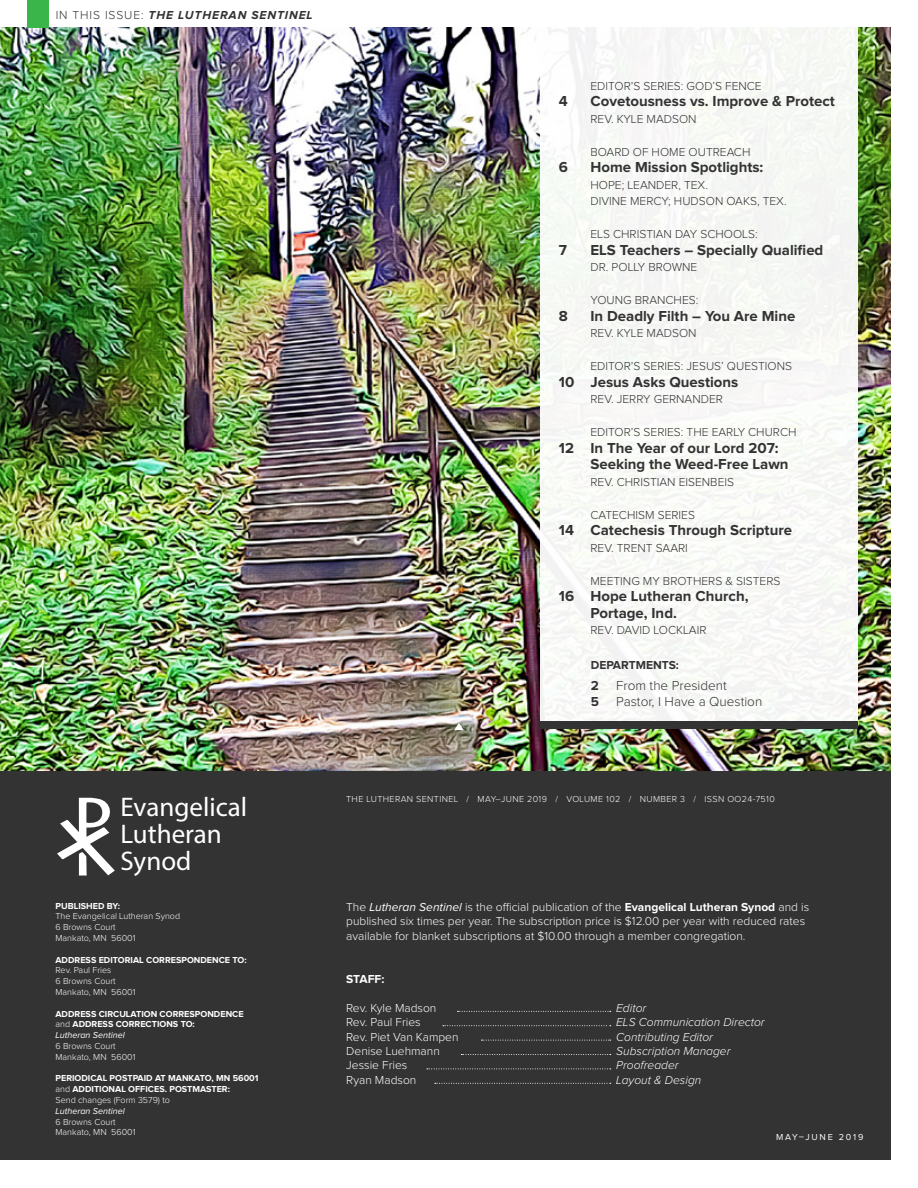
<style>
.page{position:relative;width:918px;height:1188px;background:#fff}
.page>*{position:absolute;margin:0;border:0;box-sizing:border-box;transform-origin:0 0}
.t1{font:27px/27px "Myriad Pro";color:#fff}
.t2{font:700 15px/16.5px "Proxima Nova";color:#333}
.t3{font:300 13.5px "Proxima Nova";color:#333}
.t4{font:700 13.5px "Proxima Nova";color:#333}
.t5{font:300 12px/16.5px "Proxima Nova";color:#333}
.t6{font:300 12px/14.4px "Proxima Nova";color:#fff}
.t7{font:italic 300 12px "Proxima Nova";color:#fff}
.t8{font:italic 700 12px "Proxima Nova";letter-spacing:.075em;color:#333}
.t9{font:700 12px "Proxima Nova";color:#333}
.t10{font:700 12px "Proxima Nova";letter-spacing:-.005em;color:#fff}
.t11{font:700 9px/10.8px "Proxima Nova";color:#fff}
.t12{font:300 9px/10.8px "Proxima Nova";color:#fff}
.t13{font:300 9px "Proxima Nova";letter-spacing:.04em;color:#fff}
.t14{font:italic 9px "Proxima Nova";color:#fff}
.t15{font:9px "Proxima Nova";letter-spacing:.2em;color:#fff}
.s1{font-weight:300;font-style:normal}
.s2{font-weight:300}
.s3{font-weight:400;font-style:italic}
.s4{font-weight:700}
</style>
<div class="page">
<img style="left:0;top:28px;width:891px;height:744px">
<div style="left:27px;top:0;width:21px;height:28px;background:#39b54a"></div>
<svg style="left:454px;top:723px;width:10px;height:7px"></svg>
<div style="left:0;top:772px;width:891px;height:388px;background:#333"></div>
<svg style="left:57px;top:798px;width:58px;height:78px"></svg>
<svg style="left:435px;top:1083px;width:176px;height:1px"></svg>
<svg style="left:427px;top:1069px;width:184px;height:1px"></svg>
<svg style="left:461px;top:1054px;width:150px;height:1px"></svg>
<svg style="left:481px;top:1040px;width:130px;height:1px"></svg>
<svg style="left:443px;top:1025px;width:168px;height:1px"></svg>
<svg style="left:458px;top:1011px;width:153px;height:1px"></svg>
<div style="left:540px;top:22px;width:318px;height:701px;background:#f7f8f5"></div>
<div style="left:540px;top:722px;width:318px;height:7px;background:#333"></div>
<p class="t8" style="left:56px;top:10px;width:259px"><span class="s1">IN THIS ISSUE:</span> THE LUTHERAN SENTINEL</p>
<p class="t5" style="left:590px;top:78px;width:173px">EDITOR’S SERIES: GOD’S FENCE</p>
<p class="t2" style="left:559px;top:94px;width:10px">4</p>
<p class="t2" style="left:590px;top:94px;width:246px">Covetousness vs. Improve &amp; Protect</p>
<p class="t5" style="left:590px;top:111px;width:108px">REV. KYLE MADSON</p>
<p class="t5" style="left:590px;top:144px;width:161px">BOARD OF HOME OUTREACH</p>
<p class="t2" style="left:559px;top:160px;width:11px">6</p>
<p class="t2" style="left:590px;top:160px;width:174px">Home Mission Spotlights:</p>
<p class="t5" style="left:590px;top:177px;width:198px">HOPE; LEANDER, TEX.<br>DIVINE MERCY; HUDSON OAKS, TEX.</p>
<p class="t5" style="left:590px;top:227px;width:169px">ELS CHRISTIAN DAY SCHOOLS:</p>
<p class="t2" style="left:559px;top:242px;width:10px">7</p>
<p class="t2" style="left:590px;top:242px;width:234px">ELS Teachers – Specially Qualified</p>
<p class="t5" style="left:590px;top:260px;width:108px">DR. POLLY BROWNE</p>
<p class="t5" style="left:590px;top:293px;width:109px">YOUNG BRANCHES:</p>
<p class="t2" style="left:559px;top:308px;width:11px">8</p>
<p class="t2" style="left:590px;top:308px;width:206px">In Deadly Filth – You Are Mine</p>
<p class="t5" style="left:590px;top:326px;width:108px">REV. KYLE MADSON</p>
<p class="t5" style="left:590px;top:359px;width:203px">EDITOR’S SERIES: JESUS’ QUESTIONS</p>
<p class="t2" style="left:559px;top:374px;width:181px">10 Jesus Asks Questions</p>
<p class="t5" style="left:590px;top:392px;width:134px">REV. JERRY GERNANDER</p>
<p class="t5" style="left:590px;top:425px;width:208px">EDITOR’S SERIES: THE EARLY CHURCH</p>
<p class="t2" style="left:590px;top:440px;width:200px;text-indent:-32px">12 In The Year of our Lord 207:<br>Seeking the Weed-Free Lawn</p>
<p class="t5" style="left:590px;top:474px;width:145px">REV. CHRISTIAN EISENBEIS</p>
<p class="t5" style="left:590px;top:507px;width:106px">CATECHISM SERIES</p>
<p class="t2" style="left:559px;top:523px;width:235px">14 Catechesis Through Scripture</p>
<p class="t5" style="left:590px;top:540px;width:99px">REV. TRENT SAARI</p>
<p class="t5" style="left:590px;top:573px;width:191px">MEETING MY BROTHERS &amp; SISTERS</p>
<p class="t2" style="left:590px;top:589px;width:160px;text-indent:-32px">16 Hope Lutheran Church,<br>Portage, Ind.</p>
<p class="t5" style="left:590px;top:623px;width:118px">REV. DAVID LOCKLAIR</p>
<p class="t9" style="left:591px;top:659px;width:90px">DEPARTMENTS:</p>
<p class="t4" style="left:591px;top:679px;width:10px">2</p>
<p class="t3" style="left:616px;top:679px;width:112px">From the President</p>
<p class="t4" style="left:591px;top:696px;width:10px">5</p>
<p class="t3" style="left:616px;top:696px;width:147px">Pastor, I Have a Question</p>
<h1 class="t1" style="left:121px;top:793px;width:128px">Evangelical<br>Lutheran<br>Synod</h1>
<p class="t13" style="left:346px;top:795px;width:430px">THE LUTHERAN SENTINEL / MAY–JUNE 2019 / VOLUME 102 / NUMBER 3 / ISSN OO24-7510</p>
<p class="t11" style="left:56px;top:901px;width:66px">PUBLISHED BY:</p>
<p class="t12" style="left:56px;top:911px;width:126px">The Evangelical Lutheran Synod<br>6 Browns Court<br>Mankato, MN 56001</p>
<p class="t11" style="left:56px;top:955px;width:193px">ADDRESS EDITORIAL CORRESPONDENCE TO:</p>
<p class="t12" style="left:56px;top:965px;width:82px">Rev. Paul Fries<br>6 Browns Court<br>Mankato, MN 56001</p>
<p class="t11" style="left:56px;top:1009px;width:190px">ADDRESS CIRCULATION CORRESPONDENCE <span class="s2">and</span> ADDRESS CORRECTIONS TO:<br><span class="s3">Lutheran Sentinel</span></p>
<p class="t12" style="left:56px;top:1041px;width:82px">6 Browns Court<br>Mankato, MN 56001</p>
<p class="t11" style="left:56px;top:1073px;width:205px">PERIODICAL POSTPAID AT MANKATO, MN 56001 <span class="s2">and</span> ADDITIONAL OFFICES. POSTMASTER:<br><span class="s2">Send changes (Form 3579) to</span></p>
<p class="t14" style="left:56px;top:1107px;width:71px">Lutheran Sentinel</p>
<p class="t12" style="left:56px;top:1117px;width:82px">6 Browns Court<br>Mankato, MN 56001</p>
<p class="t6" style="left:346px;top:900px;width:464px">The <span class="s3">Lutheran Sentinel</span> is the official publication of the <span class="s4">Evangelical Lutheran Synod</span> and is published six times per year. The subscription price is $12.00 per year with reduced rates available for blanket subscriptions at $10.00 through a member congregation.</p>
<p class="t10" style="left:346px;top:973px;width:40px">STAFF:</p>
<p class="t6" style="left:346px;top:1001px;width:92px">Rev. Kyle Madson</p>
<p class="t7" style="left:616px;top:1002px;width:32px">Editor</p>
<p class="t6" style="left:346px;top:1015px;width:76px">Rev. Paul Fries</p>
<p class="t7" style="left:616px;top:1017px;width:150px">ELS Communication Director</p>
<p class="t6" style="left:346px;top:1030px;width:114px">Rev. Piet Van Kampen</p>
<p class="t7" style="left:616px;top:1031px;width:98px">Contributing Editor</p>
<p class="t6" style="left:346px;top:1044px;width:95px">Denise Luehmann</p>
<p class="t7" style="left:616px;top:1045px;width:116px">Subscription Manager</p>
<p class="t6" style="left:346px;top:1059px;width:63px">Jessie Fries</p>
<p class="t7" style="left:616px;top:1060px;width:64px">Proofreader</p>
<p class="t6" style="left:346px;top:1073px;width:72px">Ryan Madson</p>
<p class="t7" style="left:616px;top:1074px;width:87px">Layout &amp; Design</p>
<p class="t15" style="left:776px;top:1133px;width:89px">MAY–JUNE 2019</p>
</div>
